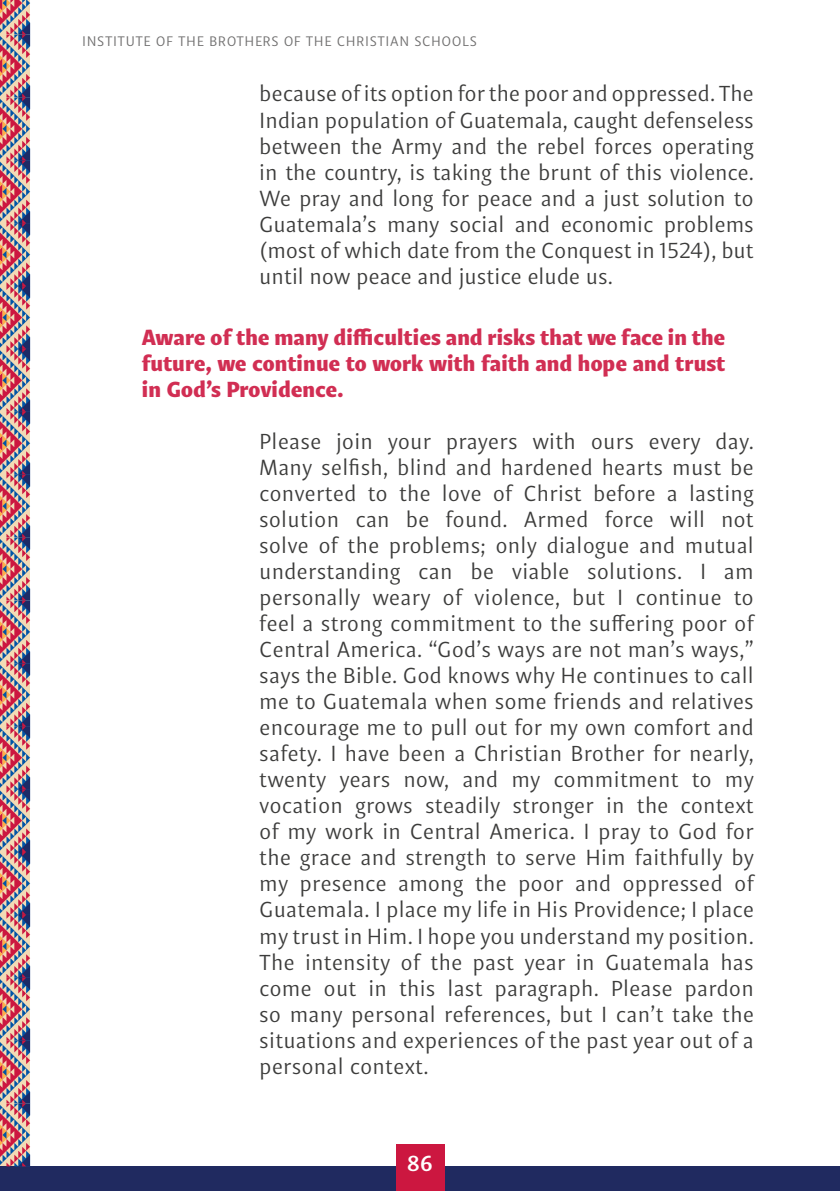
<style>
.page{position:relative;width:840px;height:1191px;background:#fff}
.page>*{position:absolute;margin:0;border:0;box-sizing:border-box;transform-origin:0 0}
.t1{font:22px/26px "Indivisa Text Sans";color:#3c3c3b;text-align:justify}
.t2{font:900 22px/26px "Indivisa Text Sans";color:#d12e53;text-align:justify}
.t3{font:700 22px "Indivisa Text Sans";color:#fff}
.t4{font:14px "Indivisa Text Sans";letter-spacing:.04em;color:#706f6f}
</style>
<div class="page">
<div style="left:0;top:1166px;width:839px;height:25px;background:#202a60"></div>
<svg style="left:0;top:0;width:30px;height:1166px;background:#ab7d88"></svg>
<div style="left:395px;top:1144px;width:49px;height:47px;background:#cc1740"></div>
<p class="t4" style="left:82px;top:30px;width:396px">INSTITUTE OF THE BROTHERS OF THE CHRISTIAN SCHOOLS</p>
<p class="t1" style="left:259px;top:79px;width:496px">because of its option for the poor and oppressed. The Indian population of Guatemala, caught defenseless between the Army and the rebel forces operating in the country, is taking the brunt of this violence.<br>We pray and long for peace and a just solution to Guatemala’s many social and economic problems (most of which date from the Conquest in 1524), but until now peace and justice elude us.</p>
<p class="t2" style="left:142px;top:323px;width:584px">Aware of the many difficulties and risks that we face in the future, we continue to work with faith and hope and trust in God’s Providence.</p>
<p class="t1" style="left:259px;top:427px;width:496px">Please join your prayers with ours every day.<br>Many selfish, blind and hardened hearts must be converted to the love of Christ before a lasting solution can be found. Armed force will not solve of the problems; only dialogue and mutual understanding can be viable solutions. I am personally weary of violence, but I continue to feel a strong commitment to the suffering poor of Central America. “God’s ways are not man’s ways,” says the Bible. God knows why He continues to call me to Guatemala when some friends and relatives encourage me to pull out for my own comfort and safety. I have been a Christian Brother for nearly, twenty years now, and my commitment to my vocation grows steadily stronger in the context of my work in Central America. I pray to God for the grace and strength to serve Him faithfully by my presence among the poor and oppressed of Guatemala. I place my life in His Providence; I place my trust in Him. I hope you understand my position.<br>The intensity of the past year in Guatemala has come out in this last paragraph. Please pardon so many personal references, but I can’t take the situations and experiences of the past year out of a personal context.</p>
<p class="t3" style="left:406px;top:1145px;width:28px">86</p>
</div>
